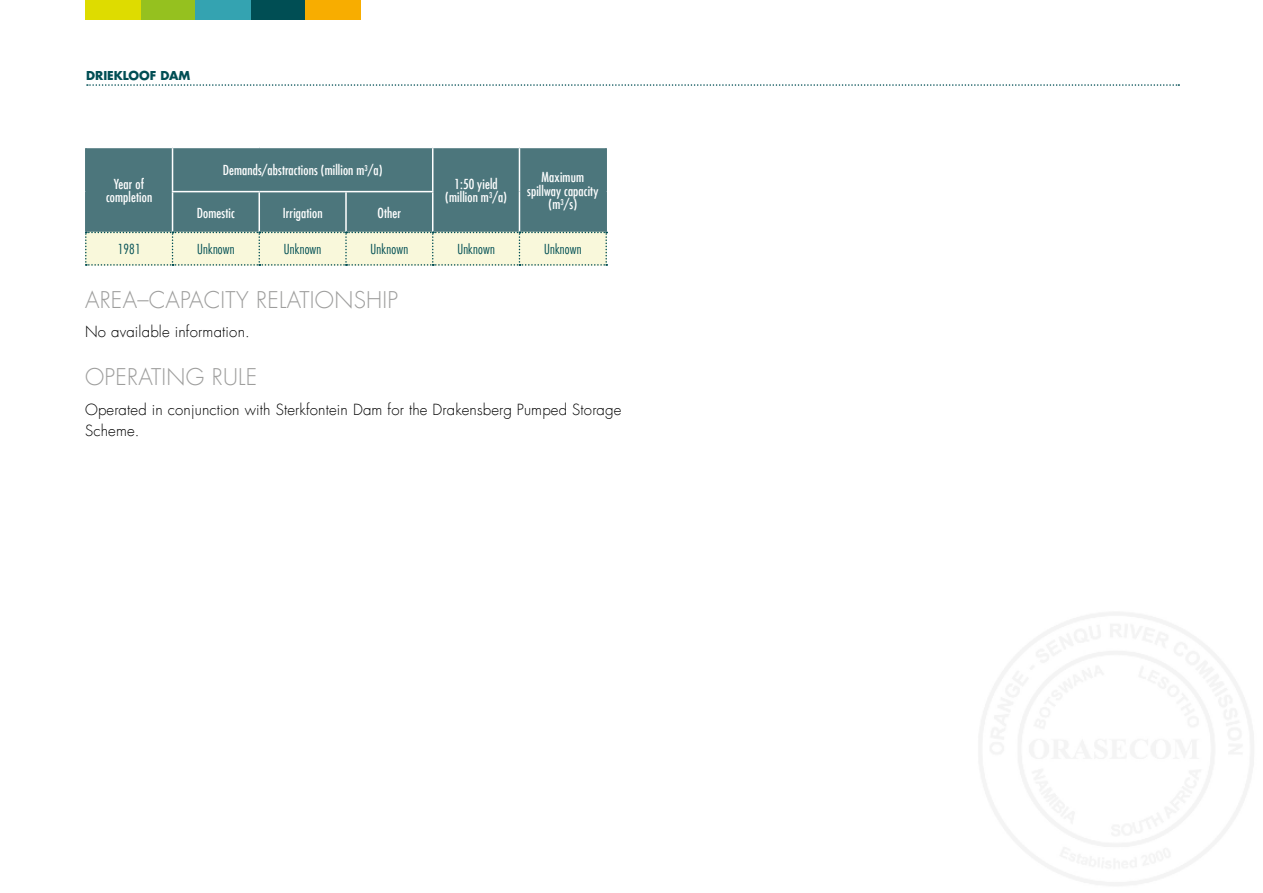
<style>
.page{position:relative;width:1263px;height:893px;background:#fff}
.page>*{position:absolute;margin:0;border:0;box-sizing:border-box;transform-origin:0 0}
.t1{font:300 22.5px "Futura Com";letter-spacing:.01em;color:#9d9d9c}
.t2{font:300 15px/21px "Futura Com";letter-spacing:.01em;color:#000}
.t3{font:500 condensed 13.5px/13.5px "Futura Com";letter-spacing:.01em;color:#fff;text-align:center}
.t4{font:300 condensed 13.5px "Futura Com";letter-spacing:.01em;color:#004e54}
.t5{font:700 12px "Futura Com";color:#004e54}
</style>
<div class="page">
<svg style="left:87px;top:84px;width:1092px;height:2px"></svg>
<div style="left:250px;top:0;width:55px;height:20px;background:#004e54"></div>
<div style="left:140px;top:0;width:55px;height:20px;background:#95c11f"></div>
<div style="left:85px;top:0;width:55px;height:20px;background:#dedc00"></div>
<div style="left:305px;top:0;width:55px;height:20px;background:#f8ad00"></div>
<div style="left:195px;top:0;width:55px;height:20px;background:#34a3b1"></div>
<svg style="left:85px;top:147px;width:522px;height:119px;background:#7e9c98"></svg>
<hr style="left:172px;top:148px;width:1px;height:43px;background:#fff">
<hr style="left:432px;top:148px;width:1px;height:43px;background:#fff">
<hr style="left:172px;top:191px;width:87px;height:1px;background:#fff">
<hr style="left:259px;top:191px;width:87px;height:1px;background:#fff">
<hr style="left:346px;top:191px;width:87px;height:1px;background:#fff">
<hr style="left:85px;top:148px;width:2px;height:44px;background:#4c767c">
<hr style="left:85px;top:192px;width:2px;height:40px;background:#4c767c">
<hr style="left:605px;top:148px;width:2px;height:44px;background:#4c767c">
<hr style="left:605px;top:192px;width:2px;height:40px;background:#4c767c">
<p class="t5" style="left:86px;top:67px;width:106px">DRIEKLOOF DAM</p>
<p class="t3" style="left:106px;top:177px;width:48px">Year of completion</p>
<p class="t3" style="left:223px;top:163px;width:161px">Demands/abstractions (million m<sup>3</sup>/a)</p>
<p class="t3" style="left:197px;top:206px;width:40px">Domestic</p>
<p class="t3" style="left:283px;top:206px;width:41px">Irrigation</p>
<p class="t3" style="left:377px;top:206px;width:25px">Other</p>
<p class="t3" style="left:445px;top:177px;width:63px">1:50 yield (million m<sup>3</sup>/a)</p>
<p class="t3" style="left:527px;top:170px;width:73px">Maximum spillway capacity (m<sup>3</sup>/s)</p>
<p class="t4" style="left:118px;top:241px;width:24px">1981</p>
<p class="t4" style="left:197px;top:241px;width:39px">Unknown</p>
<p class="t4" style="left:284px;top:241px;width:39px">Unknown</p>
<p class="t4" style="left:371px;top:241px;width:39px">Unknown</p>
<p class="t4" style="left:457px;top:241px;width:39px">Unknown</p>
<p class="t4" style="left:544px;top:241px;width:39px">Unknown</p>
<h1 class="t1" style="left:85px;top:285px;width:315px">Area–Capacity Relationship</h1>
<p class="t2" style="left:85px;top:321px;width:166px">No available information.</p>
<h1 class="t1" style="left:85px;top:362px;width:174px">Operating Rule</h1>
<p class="t2" style="left:85px;top:399px;width:538px">Operated in conjunction with Sterkfontein Dam for the Drakensberg Pumped Storage<br>Scheme.</p>
</div>
